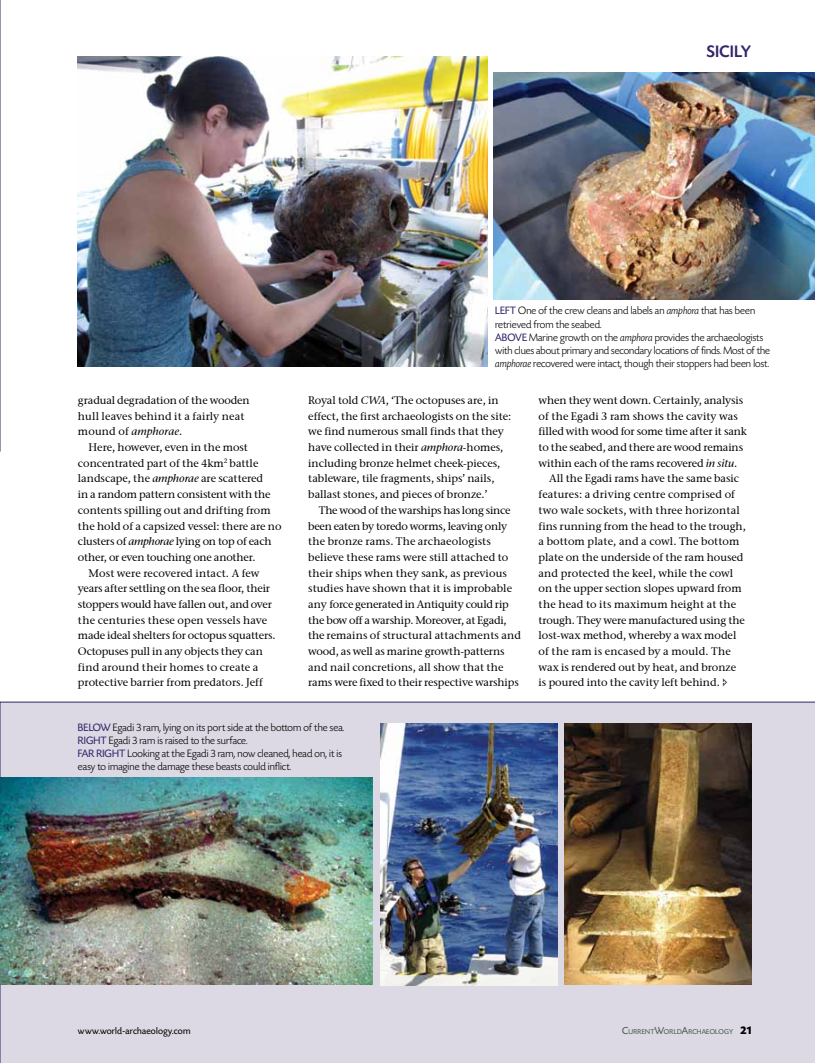
<style>
.page{position:relative;width:815px;height:1063px;background:#fff}
.page>*{position:absolute;margin:0;border:0;box-sizing:border-box;transform-origin:0 0}
.t1{font:500 17.5px "Today SHOP";letter-spacing:.035em;color:#35256a}
.t2{font:300 11.25px/13.1px "Today SHOP";letter-spacing:.01em;color:#000}
.t3{font:11px/15.6px "Stone Serif ITCTT Medium";color:#000}
.t4{font:10px "Today SHOP";letter-spacing:.02em;color:#000}
.t5{font:7.38px "Today SHOP";letter-spacing:.03em;color:#485950}
.s1{font-style:italic}
.s2{font-weight:400;color:#35256a}
.s3{font-size:10.62px}
.s4{font-weight:700;font-size:11.75px;color:#000}
</style>
<div class="page">
<div style="left:0;top:702px;width:815px;height:361px;background:#ddd9e4"></div>
<svg style="left:0;top:0;width:1px;height:451px"></svg>
<svg style="left:723px;top:678px;width:4px;height:8px"></svg>
<img style="left:78px;top:57px;width:409px;height:310px">
<img style="left:493px;top:72px;width:322px;height:227px">
<img style="left:565px;top:724px;width:186px;height:260px">
<img style="left:380px;top:724px;width:178px;height:261px">
<img style="left:0;top:778px;width:373px;height:206px">
<h1 class="t1" style="left:707px;top:42px;width:46px">sicily</h1>
<p class="t3" style="left:78px;top:392px;width:173px">gradual degradation of the wooden hull leaves behind it a fairly neat mound of <span class="s1">amphorae</span>.</p>
<p class="t3" style="left:89px;top:439px;width:161px">Here, however, even in the most</p>
<p class="t3" style="left:78px;top:455px;width:182px">concentrated part of the 4km<sup>2</sup> battle</p>
<p class="t3" style="left:78px;top:471px;width:187px">landscape, the <span class="s1">amphorae</span> are scattered</p>
<p class="t3" style="left:78px;top:486px;width:194px">in a random pattern consistent with the</p>
<p class="t3" style="left:78px;top:502px;width:194px">contents spilling out and drifting from</p>
<p class="t3" style="left:78px;top:518px;width:205px">the hold of a capsized vessel: there are no</p>
<p class="t3" style="left:78px;top:534px;width:195px">clusters of <span class="s1">amphorae</span> lying on top of each</p>
<p class="t3" style="left:78px;top:549px;width:179px">other, or even touching one another.</p>
<p class="t3" style="left:89px;top:565px;width:173px">Most were recovered intact. A few</p>
<p class="t3" style="left:78px;top:581px;width:194px">years after settling on the sea floor, their</p>
<p class="t3" style="left:78px;top:596px;width:196px">stoppers would have fallen out, and over</p>
<p class="t3" style="left:78px;top:612px;width:191px">the centuries these open vessels have</p>
<p class="t3" style="left:78px;top:628px;width:199px">made ideal shelters for octopus squatters.</p>
<p class="t3" style="left:78px;top:643px;width:186px">Octopuses pull in any objects they can</p>
<p class="t3" style="left:78px;top:659px;width:182px">find around their homes to create a</p>
<p class="t3" style="left:78px;top:675px;width:186px">protective barrier from predators. Jeff</p>
<p class="t2" style="left:495px;top:305px;width:276px"><span class="s2">left</span> One of the crew cleans and labels an <span class="s1">amphora</span> that has been retrieved from the seabed.<br><span class="s2">above</span> Marine growth on the <span class="s1">amphora</span> provides the archaeologists with clues about primary and secondary locations of finds. Most of the <span class="s1">amphorae</span> recovered were intact, though their stoppers had been lost.</p>
<p class="t3" style="left:308px;top:392px;width:204px">Royal told <span class="s1">CWA</span>, ‘The octopuses are, in effect, the first archaeologists on the site: we find numerous small finds that they have collected in their <span class="s1">amphora</span>-homes, including bronze helmet cheek-pieces, tableware, tile fragments, ships’ nails, ballast stones, and pieces of bronze.’</p>
<p class="t3" style="left:308px;top:502px;width:214px;text-indent:11px">The wood of the warships has long since been eaten by toredo worms, leaving only the bronze rams. The archaeologists believe these rams were still attached to their ships when they sank, as previous studies have shown that it is improbable any force generated in Antiquity could rip the bow off a warship. Moreover, at Egadi, the remains of structural attachments and wood, as well as marine growth-patterns and nail concretions, all show that the rams were fixed to their respective warships</p>
<p class="t3" style="left:539px;top:392px;width:206px">when they went down. Certainly, analysis</p>
<p class="t3" style="left:539px;top:408px;width:201px">of the Egadi 3 ram shows the cavity was</p>
<p class="t3" style="left:539px;top:424px;width:210px">filled with wood for some time after it sank</p>
<p class="t3" style="left:539px;top:439px;width:206px">to the seabed, and there are wood remains</p>
<p class="t3" style="left:539px;top:455px;width:200px">within each of the rams recovered <span class="s1">in situ</span>.</p>
<p class="t3" style="left:549px;top:471px;width:191px">All the Egadi rams have the same basic</p>
<p class="t3" style="left:539px;top:486px;width:198px">features: a driving centre comprised of</p>
<p class="t3" style="left:539px;top:502px;width:203px">two wale sockets, with three horizontal</p>
<p class="t3" style="left:539px;top:518px;width:209px">fins running from the head to the trough,</p>
<p class="t3" style="left:539px;top:534px;width:202px">a bottom plate, and a cowl. The bottom</p>
<p class="t3" style="left:539px;top:549px;width:206px">plate on the underside of the ram housed</p>
<p class="t3" style="left:539px;top:565px;width:196px">and protected the keel, while the cowl</p>
<p class="t3" style="left:539px;top:581px;width:205px">on the upper section slopes upward from</p>
<p class="t3" style="left:539px;top:596px;width:199px">the head to its maximum height at the</p>
<p class="t3" style="left:539px;top:612px;width:208px">trough. They were manufactured using the</p>
<p class="t3" style="left:539px;top:628px;width:199px">lost-wax method, whereby a wax model</p>
<p class="t3" style="left:539px;top:643px;width:194px">of the ram is encased by a mould. The</p>
<p class="t3" style="left:539px;top:659px;width:199px">wax is rendered out by heat, and bronze</p>
<p class="t3" style="left:539px;top:675px;width:183px">is poured into the cavity left behind.</p>
<p class="t2" style="left:78px;top:721px;width:268px"><span class="s2">Below</span> Egadi 3 ram, lying on its port side at the bottom of the sea. <span class="s2">ri ght</span> Egadi 3 ram is raised to the surface.<br><span class="s2">far right</span> Looking at the Egadi 3 ram, now cleaned, head on, it is easy to imagine the damage these beasts could inflict.</p>
<p class="t4" style="left:78px;top:1026px;width:114px">www.world-archaeology.com</p>
<p class="t5" style="left:622px;top:1028px;width:130px"><span class="s3">C</span>URRENT<span class="s3">W</span>ORLD<span class="s3">A</span>RCHAEOLOGY <span class="s4">21</span></p>
</div>
